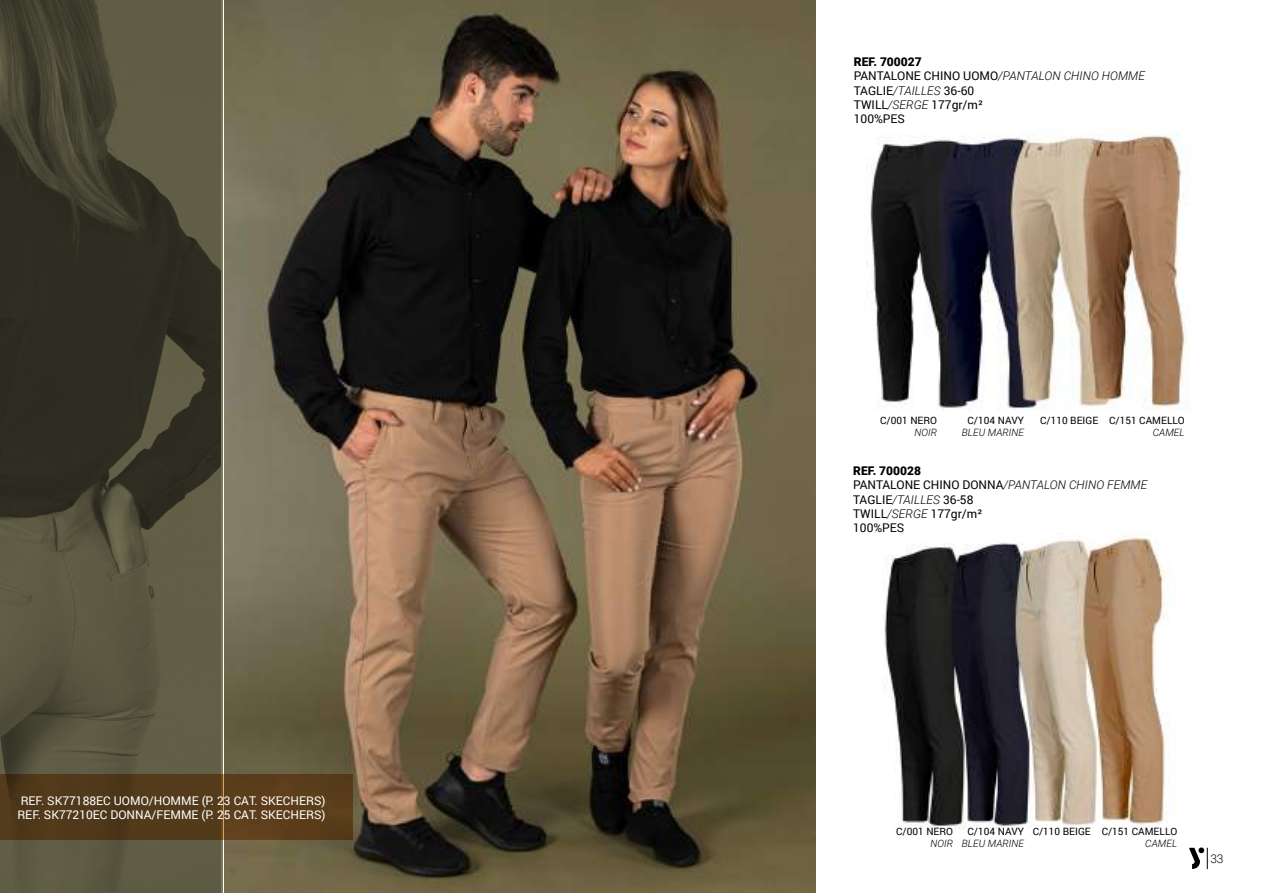
<style>
.page{position:relative;width:1263px;height:893px;background:#fff}
.page>*{position:absolute;margin:0;border:0;box-sizing:border-box;transform-origin:0 0}
.t1{font:12px/14.4px "Roboto";color:#010202}
.t2{font:12px/14.4px "Roboto";color:#fff}
.t3{font:300 12px "Roboto";color:#000}
.t4{font:10.05px "Roboto";color:#010202}
.t5{font:italic 300 10.05px "Roboto";color:#010202}
.s1{font-weight:900}
.s2{font-weight:300;font-style:italic}
</style>
<div class="page">
<svg style="left:1189px;top:847px;width:19px;height:22px"></svg>
<img style="left:0;top:0;width:221px;height:893px">
<img style="left:224px;top:0;width:592px;height:893px">
<img style="left:867px;top:134px;width:323px;height:277px">
<img style="left:884px;top:536px;width:283px;height:293px">
<div style="left:0;top:774px;width:353px;height:66px;background:linear-gradient(to right,#4c371a,#5d3e1b)"></div>
<p class="t2" style="left:17px;top:793px;width:310px">REF. SK77188EC UOMO/HOMME (P. 23 CAT. SKECHERS)<br>REF. SK77210EC DONNA/FEMME (P. 25 CAT. SKECHERS)</p>
<p class="t1" style="left:854px;top:54px;width:293px"><span class="s1">REF. 700027<br></span>PANTALONE CHINO UOMO<span class="s2">/PANTALON CHINO HOMME<br></span>TAGLIE<span class="s2">/TAILLES</span> 36-60<br>TWILL<span class="s2">/SERGE</span> 177gr/m²<br>100%PES</p>
<p class="t4" style="left:880px;top:413px;width:58px">C/001 NERO</p>
<p class="t5" style="left:914px;top:426px;width:24px">NOIR</p>
<p class="t4" style="left:967px;top:413px;width:58px">C/104 NAVY</p>
<p class="t5" style="left:962px;top:426px;width:64px">BLEU MARINE</p>
<p class="t4" style="left:1040px;top:413px;width:60px">C/110 BEIGE</p>
<p class="t4" style="left:1109px;top:413px;width:77px">C/151 CAMELLO</p>
<p class="t5" style="left:1153px;top:426px;width:33px">CAMEL</p>
<p class="t1" style="left:853px;top:463px;width:296px"><span class="s1">REF. 700028<br></span>PANTALONE CHINO DONNA<span class="s2">/PANTALON CHINO FEMME<br></span>TAGLIE<span class="s2">/TAILLES</span> 36-58<br>TWILL<span class="s2">/SERGE</span> 177gr/m²<br>100%PES</p>
<p class="t4" style="left:896px;top:825px;width:58px">C/001 NERO</p>
<p class="t5" style="left:930px;top:837px;width:24px">NOIR</p>
<p class="t4" style="left:967px;top:825px;width:58px">C/104 NAVY</p>
<p class="t5" style="left:962px;top:837px;width:64px">BLEU MARINE</p>
<p class="t4" style="left:1033px;top:825px;width:60px">C/110 BEIGE</p>
<p class="t4" style="left:1102px;top:825px;width:77px">C/151 CAMELLO</p>
<p class="t5" style="left:1145px;top:837px;width:33px">CAMEL</p>
<p class="t3" style="left:1210px;top:850px;width:15px">33</p>
</div>
